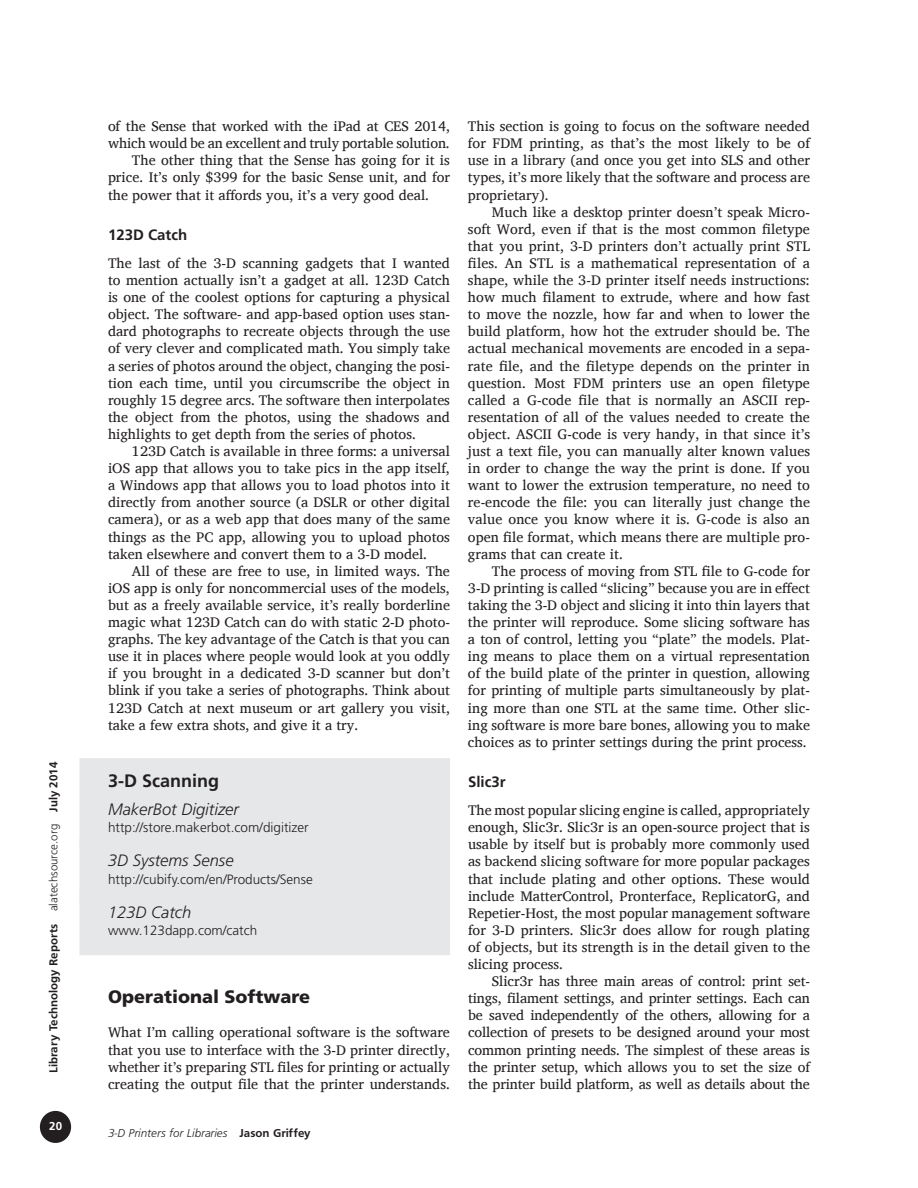
<style>
.page{position:relative;width:918px;height:1188px;background:#fff}
.page>*{position:absolute;margin:0;border:0;box-sizing:border-box;transform-origin:0 0}
.t1{font:900 18px "Frutiger";color:#231f20}
.t2{font:700 18px "Frutiger";color:#231f20}
.t3{font:italic 300 16.5px "Frutiger";color:#231f20}
.t4{font:700 15px "Frutiger";color:#231f20}
.t5{font:14.25px/17.1px "Charis SIL";color:#231f20;text-align:justify}
.t6{font:300 13.5px "Frutiger";color:#231f20}
.t7{font:12px "Frugal Sans Bold DTC";color:#231f20}
.t8{font:12px "Frugal Sans Light Italic DTC";color:#231f20}
.t9{font:12px "Frugal Sans Bold DTC";color:#fff}
.s1{font-family:"Frugal Sans Light DTC"}
.s2{font-family:"Frugal Sans Bold DTC"}
</style>
<div class="page">
<div style="left:41px;top:1112px;width:29px;height:30px;background:#231f20;border-radius:50%"></div>
<div style="left:40px;top:1111px;width:31px;height:32px;border:2px solid #231f20;border-radius:50%"></div>
<div style="left:80px;top:758px;width:370px;height:90px;background:#e6e7e9"></div>
<div style="left:80px;top:838px;width:370px;height:66px;background:#e6e7e9"></div>
<div style="left:80px;top:889px;width:370px;height:66px;background:#e6e7e9"></div>
<p class="t7" style="left:47px;top:1073px;width:313px;rotate:-90deg">Library Technology Reports <span class="s1">alatechsource.org</span> July 2014</p>
<p class="t9" style="left:49px;top:1119px;width:14px">20</p>
<p class="t5" style="left:108px;top:118px;width:343px">of the Sense that worked with the iPad at CES 2014,</p>
<p class="t5" style="left:108px;top:135px;width:343px">which would be an excellent and truly portable solution.</p>
<p class="t5" style="left:132px;top:152px;width:319px">The other thing that the Sense has going for it is</p>
<p class="t5" style="left:108px;top:169px;width:344px">price. It’s only $399 for the basic Sense unit, and for</p>
<p class="t5" style="left:108px;top:186px;width:323px">the power that it affords you, it’s a very good deal.</p>
<p class="t4" style="left:108px;top:226px;width:81px">123D Catch</p>
<p class="t5" style="left:108px;top:254px;width:344px">The last of the 3-D scanning gadgets that I wanted to mention actually isn’t a gadget at all. 123D Catch is one of the coolest options for capturing a physical object. The software- and app-based option uses stan&shy;dard photographs to recreate objects through the use of very clever and complicated math. You simply take a series of photos around the object, changing the posi&shy;tion each time, until you circumscribe the object in roughly 15 degree arcs. The software then interpolates the object from the photos, using the shadows and highlights to get depth from the series of photos.</p>
<p class="t5" style="left:108px;top:443px;width:344px;text-indent:24px">123D Catch is available in three forms: a universal iOS app that allows you to take pics in the app itself, a Windows app that allows you to load photos into it directly from another source (a DSLR or other digital camera), or as a web app that does many of the same things as the PC app, allowing you to upload photos taken elsewhere and convert them to a 3-D model.</p>
<p class="t5" style="left:108px;top:562px;width:344px;text-indent:24px">All of these are free to use, in limited ways. The iOS app is only for noncommercial uses of the models, but as a freely available service, it’s really borderline magic what 123D Catch can do with static 2-D photo&shy;graphs. The key advantage of the Catch is that you can use it in places where people would look at you oddly if you brought in a dedicated 3-D scanner but don’t blink if you take a series of photographs. Think about 123D Catch at next museum or art gallery you visit, take a few extra shots, and give it a try.</p>
<p class="t2" style="left:108px;top:770px;width:113px">3-D Scanning</p>
<p class="t3" style="left:108px;top:800px;width:133px">MakerBot Digitizer</p>
<p class="t6" style="left:108px;top:820px;width:202px">http://store.makerbot.com/digitizer</p>
<p class="t3" style="left:108px;top:851px;width:127px">3D Systems Sense</p>
<p class="t6" style="left:108px;top:871px;width:206px">http://cubify.com/en/Products/Sense</p>
<p class="t3" style="left:108px;top:903px;width:85px">123D Catch</p>
<p class="t6" style="left:108px;top:923px;width:151px">www.123dapp.com/catch</p>
<p class="t1" style="left:108px;top:986px;width:204px">Operational Software</p>
<p class="t5" style="left:108px;top:1024px;width:344px">What I’m calling operational software is the software that you use to interface with the 3-D printer directly, whether it’s preparing STL files for printing or actually creating the output file that the printer understands.</p>
<p class="t8" style="left:108px;top:1126px;width:204px">3-D Printers for Libraries <span class="s2">Jason Griffey</span></p>
<p class="t5" style="left:468px;top:118px;width:344px">This section is going to focus on the software needed for FDM printing, as that’s the most likely to be of use in a library (and once you get into SLS and other types, it’s more likely that the software and process are proprietary).</p>
<p class="t5" style="left:468px;top:203px;width:344px;text-indent:24px">Much like a desktop printer doesn’t speak Micro&shy;soft Word, even if that is the most common filetype that you print, 3-D printers don’t actually print STL files. An STL is a mathematical representation of a shape, while the 3-D printer itself needs instructions: how much filament to extrude, where and how fast to move the nozzle, how far and when to lower the build platform, how hot the extruder should be. The actual mechanical movements are encoded in a sepa&shy;rate file, and the filetype depends on the printer in question. Most FDM printers use an open filetype called a G-code file that is normally an ASCII rep&shy;resentation of all of the values needed to create the object. ASCII G-code is very handy, in that since it’s just a text file, you can manually alter known values in order to change the way the print is done. If you want to lower the extrusion temperature, no need to re-encode the file: you can literally just change the value once you know where it is. G-code is also an open file format, which means there are multiple pro&shy;grams that can create it.</p>
<p class="t5" style="left:468px;top:562px;width:344px;text-indent:24px">The process of moving from STL file to G-code for 3-D printing is called “slicing” because you are in effect taking the 3-D object and slicing it into thin layers that the printer will reproduce. Some slicing software has a ton of control, letting you “plate” the models. Plat&shy;ing means to place them on a virtual representation of the build plate of the printer in question, allowing for printing of multiple parts simultaneously by plat&shy;ing more than one STL at the same time. Other slic&shy;ing software is more bare bones, allowing you to make choices as to printer settings during the print process.</p>
<p class="t4" style="left:468px;top:773px;width:39px">Slic3r</p>
<p class="t5" style="left:468px;top:802px;width:344px">The most popular slicing engine is called, appropriately enough, Slic3r. Slic3r is an open-source project that is usable by itself but is probably more commonly used as backend slicing software for more popular packages that include plating and other options. These would include MatterControl, Pronterface, ReplicatorG, and Repetier-Host, the most popular management software for 3-D printers. Slic3r does allow for rough plating of objects, but its strength is in the detail given to the slicing process.</p>
<p class="t5" style="left:468px;top:973px;width:344px;text-indent:24px">Slicr3r has three main areas of control: print set&shy;tings, filament settings, and printer settings. Each can be saved independently of the others, allowing for a collection of presets to be designed around your most common printing needs. The simplest of these areas is the printer setup, which allows you to set the size of the printer build platform, as well as details about the</p>
</div>
